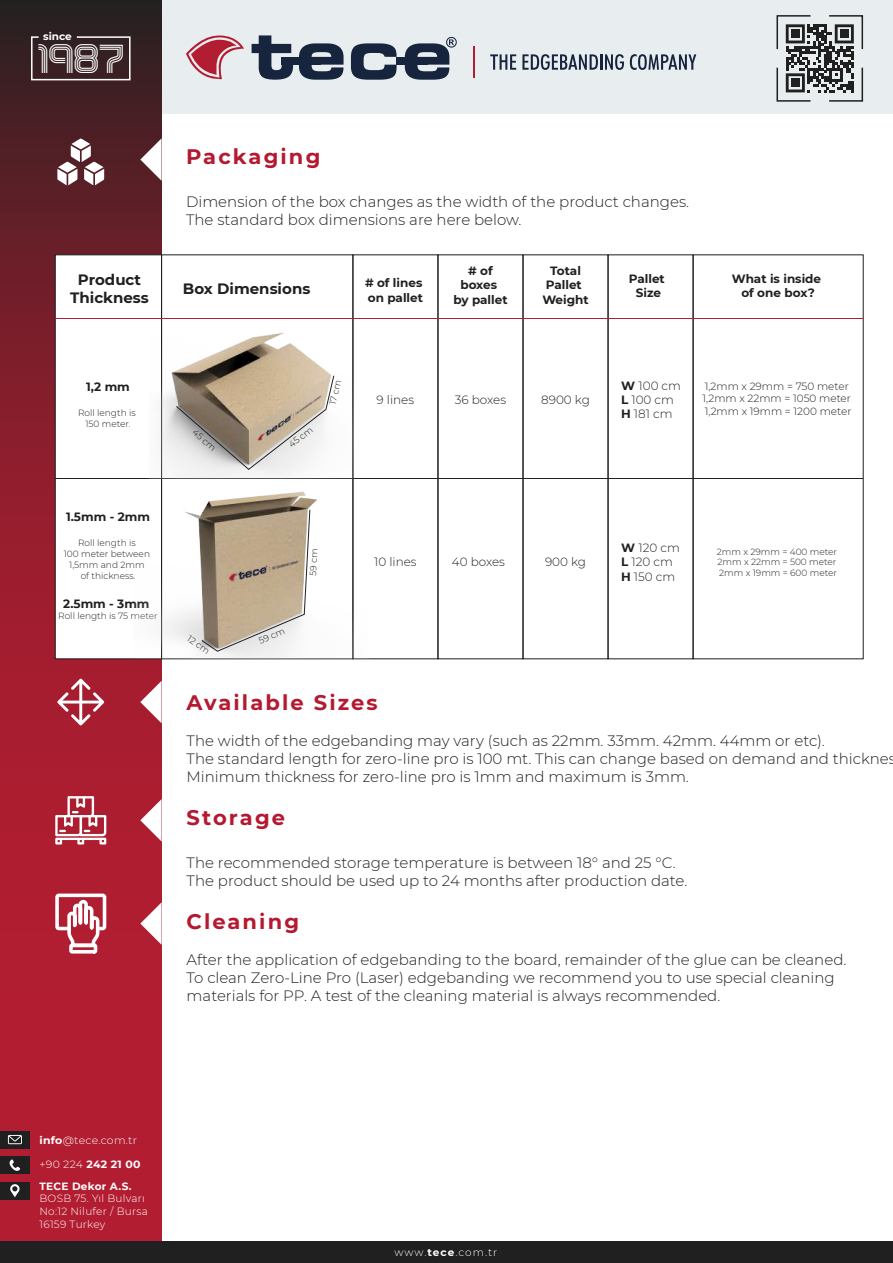
<style>
.page{position:relative;width:893px;height:1263px;background:#e8edef}
.page>*{position:absolute;margin:0;border:0;box-sizing:border-box;transform-origin:0 0}
.t1{font:42px "Incopins Clusters";color:#fff}
.t2{font:700 21px "Montserrat";letter-spacing:.1em;color:#b41930}
.t3{font:300 15px/18px "Montserrat";color:#202020}
.t4{font:700 15px/18px "Montserrat";color:#202020;text-align:center}
.t5{font:700 12px/14.4px "Montserrat";color:#202020;text-align:center}
.t6{font:300 12px/14.4px "Montserrat";color:#202020}
.t7{font:300 10.5px/12.6px "Montserrat";letter-spacing:.025em;color:#fff}
.t8{font:300 10.5px/12.6px "Montserrat";color:#202020}
.t9{font:700 10.5px "Montserrat";letter-spacing:.025em;color:#fff}
.t10{font:300 10.5px "Montserrat";letter-spacing:.025em;color:#fff;scale:1.04 1}
.t11{font:700 10.5px "Montserrat";letter-spacing:.025em;color:#fff;scale:1.04 1}
.t12{font:300 9px/10.8px "Montserrat";color:#202020;text-align:center}
.t13{font:300 9px "Montserrat";color:#1d1d1b}
.s1{font-weight:700}
.s2{font-weight:300}
</style>
<div class="page">
<div style="left:0;top:115px;width:893px;height:1148px;background:#fff"></div>
<svg style="left:0;top:0;width:162px;height:1242px;background:#901d2d"></svg>
<hr style="left:473px;top:47px;width:2px;height:31px;background:#b31d31">
<svg style="left:490px;top:54px;width:26px;height:16px"></svg>
<svg style="left:522px;top:54px;width:102px;height:16px"></svg>
<svg style="left:630px;top:54px;width:66px;height:16px"></svg>
<svg style="left:252px;top:35px;width:41px;height:45px"></svg>
<svg style="left:299px;top:43px;width:45px;height:37px"></svg>
<svg style="left:351px;top:43px;width:46px;height:37px"></svg>
<svg style="left:405px;top:37px;width:52px;height:43px"></svg>
<div style="left:397px;top:57px;width:31px;height:8px;background:#16243e"></div>
<div style="left:282px;top:57px;width:39px;height:8px;background:#16243e"></div>
<svg style="left:186px;top:35px;width:58px;height:45px"></svg>
<svg style="left:30px;top:36px;width:101px;height:45px;background:#453134"></svg>
<svg style="left:776px;top:15px;width:88px;height:87px"></svg>
<div style="left:0;top:1242px;width:893px;height:21px;background:#202020"></div>
<svg style="left:140px;top:138px;width:22px;height:43px"></svg>
<svg style="left:57px;top:138px;width:47px;height:47px"></svg>
<svg style="left:140px;top:799px;width:22px;height:42px"></svg>
<svg style="left:55px;top:796px;width:51px;height:48px"></svg>
<div style="left:353px;top:255px;width:85px;height:404px;border:1px solid #1d1d1b"></div>
<div style="left:523px;top:255px;width:85px;height:404px;border:1px solid #1d1d1b"></div>
<div style="left:608px;top:255px;width:85px;height:404px;border:1px solid #1d1d1b"></div>
<div style="left:55px;top:255px;width:107px;height:404px;background:#fff;border:1px solid #1d1d1b"></div>
<div style="left:693px;top:255px;width:170px;height:404px;border:1px solid #1d1d1b"></div>
<hr style="left:55px;top:318px;width:808px;height:1px;background:#b31d31">
<hr style="left:55px;top:478px;width:808px;height:1px;background:#202020">
<svg style="left:140px;top:902px;width:22px;height:43px"></svg>
<svg style="left:55px;top:893px;width:51px;height:60px"></svg>
<svg style="left:140px;top:681px;width:22px;height:42px"></svg>
<svg style="left:57px;top:678px;width:47px;height:47px"></svg>
<img style="left:150px;top:326px;width:203px;height:153px">
<svg style="left:176px;top:375px;width:158px;height:95px"></svg>
<img style="left:134px;top:484px;width:234px;height:175px">
<svg style="left:201px;top:509px;width:109px;height:143px;background:#b5a691"></svg>
<div style="left:0;top:1157px;width:30px;height:17px;background:#202020"></div>
<svg style="left:10px;top:1159px;width:10px;height:12px"></svg>
<div style="left:0;top:1131px;width:30px;height:17px;background:#202020"></div>
<svg style="left:8px;top:1135px;width:14px;height:9px"></svg>
<div style="left:0;top:1182px;width:30px;height:17px;background:#202020"></div>
<svg style="left:10px;top:1184px;width:10px;height:13px"></svg>
<p class="t9" style="left:43px;top:29px;width:30px">since</p>
<h1 class="t1" style="left:38px;top:44px;width:88px">1987</h1>
<h2 class="t2" style="left:186px;top:141px;width:136px">Packaging</h2>
<p class="t3" style="left:186px;top:192px;width:505px">Dimension of the box changes as the width of the product changes.<br>The standard box dimensions are here below.</p>
<p class="t4" style="left:70px;top:270px;width:80px">Product<br>Thickness</p>
<p class="t4" style="left:183px;top:278px;width:129px">Box Dimensions</p>
<p class="t5" style="left:365px;top:275px;width:59px;text-align:left"># of lines on pallet</p>
<p class="t5" style="left:453px;top:263px;width:56px"># of boxes by pallet</p>
<p class="t5" style="left:542px;top:263px;width:48px">Total<br>Pallet<br>Weight</p>
<p class="t5" style="left:629px;top:271px;width:38px">Pallet<br>Size</p>
<p class="t5" style="left:732px;top:271px;width:91px">What is inside of one box?</p>
<p class="t5" style="left:86px;top:379px;width:45px">1,2 mm</p>
<p class="t12" style="left:78px;top:407px;width:59px">Roll length is<br>150 meter.</p>
<p class="t5" style="left:66px;top:509px;width:85px">1.5mm - 2mm</p>
<p class="t12" style="left:64px;top:537px;width:88px">Roll length is<br>100 meter between<br>1,5mm and 2mm<br>of thickness.</p>
<p class="t5" style="left:63px;top:596px;width:88px">2.5mm - 3mm</p>
<p class="t12" style="left:58px;top:610px;width:101px">Roll length is 75 meter</p>
<p class="t13" style="left:198px;top:426px;width:29px;rotate:42deg">45 cm</p>
<p class="t13" style="left:286px;top:441px;width:29px;rotate:-38deg">45 cm</p>
<p class="t13" style="left:327px;top:403px;width:27px;rotate:-77deg">17 cm</p>
<p class="t6" style="left:377px;top:392px;width:39px">9 lines</p>
<p class="t6" style="left:455px;top:392px;width:53px">36 boxes</p>
<p class="t6" style="left:541px;top:392px;width:50px">8900 kg</p>
<p class="t6" style="left:621px;top:378px;width:61px"><span class="s1">W</span> 100 cm<br><span class="s1">L</span> 100 cm<br><span class="s1">H</span> 181 cm</p>
<p class="t8" style="left:703px;top:379px;width:150px">1,2mm x 29mm = 750 meter<br>1,2mm x 22mm = 1050 meter<br>1,2mm x 19mm = 1200 meter</p>
<p class="t13" style="left:192px;top:632px;width:27px;rotate:35deg">12 cm</p>
<p class="t13" style="left:257px;top:635px;width:29px;rotate:-23deg">59 cm</p>
<p class="t13" style="left:307px;top:575px;width:29px;rotate:-87deg">59 cm</p>
<p class="t6" style="left:621px;top:540px;width:60px"><span class="s1">W</span> 120 cm<br><span class="s1">L</span> 120 cm<br><span class="s1">H</span> 150 cm</p>
<p class="t6" style="left:374px;top:554px;width:44px">10 lines</p>
<p class="t6" style="left:452px;top:554px;width:55px">40 boxes</p>
<p class="t6" style="left:545px;top:554px;width:43px">900 kg</p>
<p class="t12" style="left:717px;top:546px;width:122px;text-align:justify">2mm x 29mm = 400 meter 2mm x 22mm = 500 meter 2mm x 19mm = 600 meter</p>
<h2 class="t2" style="left:187px;top:687px;width:193px">Available Sizes</h2>
<p class="t3" style="left:187px;top:731px;width:711px">The width of the edgebanding may vary (such as 22mm. 33mm. 42mm. 44mm or etc).<br>The standard length for zero-line pro is 100 mt. This can change based on demand and thicknes<br>Minimum thickness for zero-line pro is 1mm and maximum is 3mm.</p>
<h2 class="t2" style="left:187px;top:802px;width:100px">Storage</h2>
<p class="t3" style="left:187px;top:853px;width:502px">The recommended storage temperature is between 18° and 25 °C.<br>The product should be used up to 24 months after production date.</p>
<h2 class="t2" style="left:187px;top:907px;width:114px">Cleaning</h2>
<p class="t3" style="left:187px;top:950px;width:661px">After the application of edgebanding to the board, remainder of the glue can be cleaned.<br>To clean Zero-Line Pro (Laser) edgebanding we recommend you to use special cleaning materials for PP. A test of the cleaning material is always recommended.</p>
<p class="t10" style="left:39px;top:1133px;width:95px"><span class="s1">info</span>@tece.com.tr</p>
<p class="t9" style="left:39px;top:1178px;width:94px">TECE Dekor A.S.</p>
<p class="t7" style="left:39px;top:1192px;width:110px">BOSB 75. Yıl Bulvarı<br>No:12 Nilufer / Bursa<br>16159 Turkey</p>
<p class="t11" style="left:39px;top:1157px;width:99px"><span class="s2">+90 224</span> 242 21 00</p>
<p class="t7" style="left:394px;top:1246px;width:104px">www.<span class="s1">tece</span>.com.tr</p>
</div>
